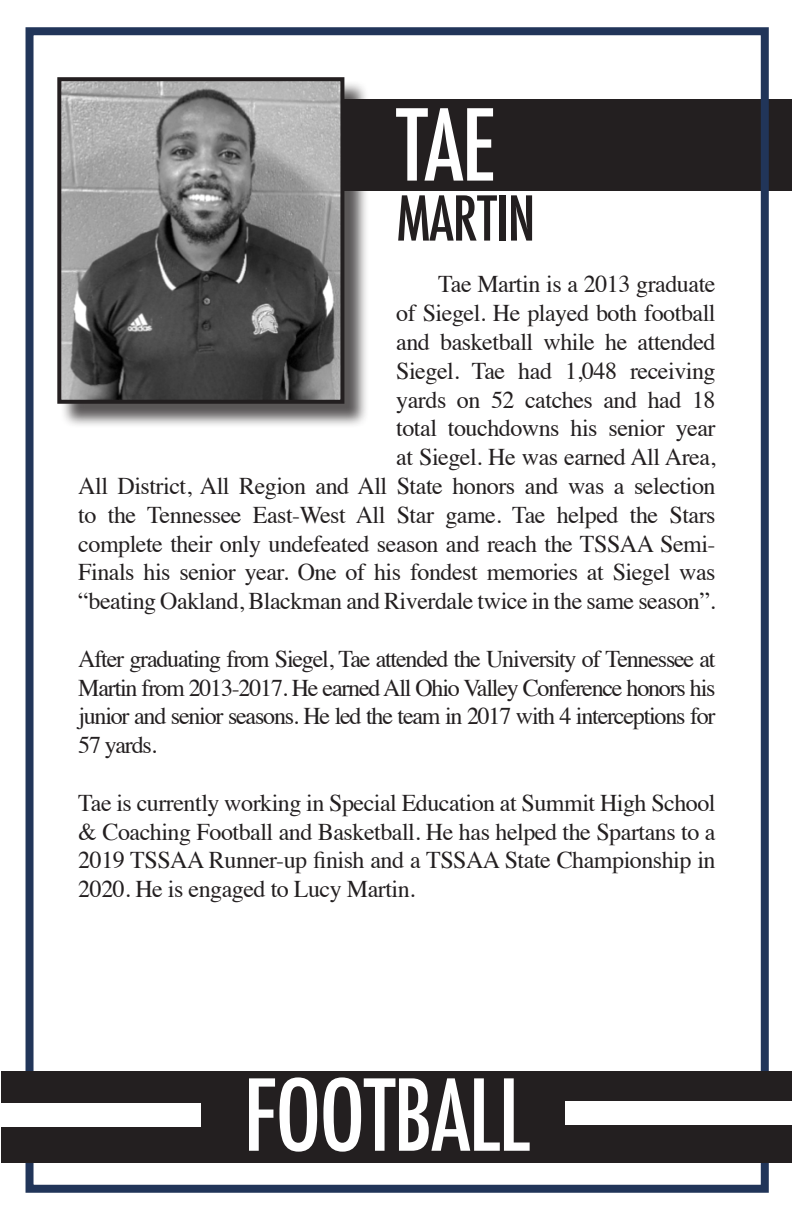
<style>
.page{position:relative;width:792px;height:1224px;background:#fff}
.page>*{position:absolute;margin:0;border:0;box-sizing:border-box;transform-origin:0 0}
.t1{font:500 condensed 96px "Futura";letter-spacing:-.02em;color:#fff}
.t2{font:500 condensed 60px "Futura";letter-spacing:-.02em;color:#231f20}
.t3{font:24px/28.8px "Times";letter-spacing:-.02em;color:#231f20;text-align:justify}
</style>
<div class="page">
<div style="left:224px;top:99px;width:568px;height:91px;background:#231f20"></div>
<div style="left:26px;top:27px;width:743px;height:1166px;border:8px solid #213559"></div>
<div style="left:60px;top:80px;width:309px;height:349px;background:#231f20;opacity:.75"></div>
<img style="left:62px;top:82px;width:277px;height:317px">
<div style="left:57px;top:77px;width:287px;height:327px;border:4px solid #231f20"></div>
<div style="left:1px;top:1071px;width:791px;height:92px;background:#231f20"></div>
<div style="left:566px;top:1101px;width:226px;height:24px;background:#fff"></div>
<div style="left:0;top:1103px;width:201px;height:24px;background:#fff"></div>
<p class="t1" style="left:396px;top:84px;width:102px">TAE</p>
<p class="t2" style="left:396px;top:180px;width:141px">MARTIN</p>
<p class="t3" style="left:78px;top:268px;width:639px;text-align:right">Tae Martin is a 2013 graduate<br>of Siegel. He played both football<br>and basketball while he attended<br>Siegel. Tae had 1,048 receiving<br>yards on 52 catches and had 18<br>total touchdowns his senior year<br>at Siegel. He was earned All Area,<br>All District, All Region and All State honors and was a selection to the Tennessee East-West All Star game. Tae helped the Stars complete their only undefeated season and reach the TSSAA Semi-Finals his senior year. One of his fondest memories at Siegel was “beating Oakland, Blackman and Riverdale twice in the same season”.</p>
<p class="t3" style="left:78px;top:642px;width:639px">After graduating from Siegel, Tae attended the University of Tennessee at Martin from 2013-2017. He earned All Ohio Valley Conference honors his junior and senior seasons. He led the team in 2017 with 4 interceptions for 57 yards.</p>
<p class="t3" style="left:78px;top:786px;width:639px">Tae is currently working in Special Education at Summit High School &amp; Coaching Football and Basketball. He has helped the Spartans to a 2019 TSSAA Runner-up finish and a TSSAA State Championship in 2020. He is engaged to Lucy Martin.</p>
<p class="t1" style="left:243px;top:1054px;width:288px">FOOTBALL</p>
</div>
